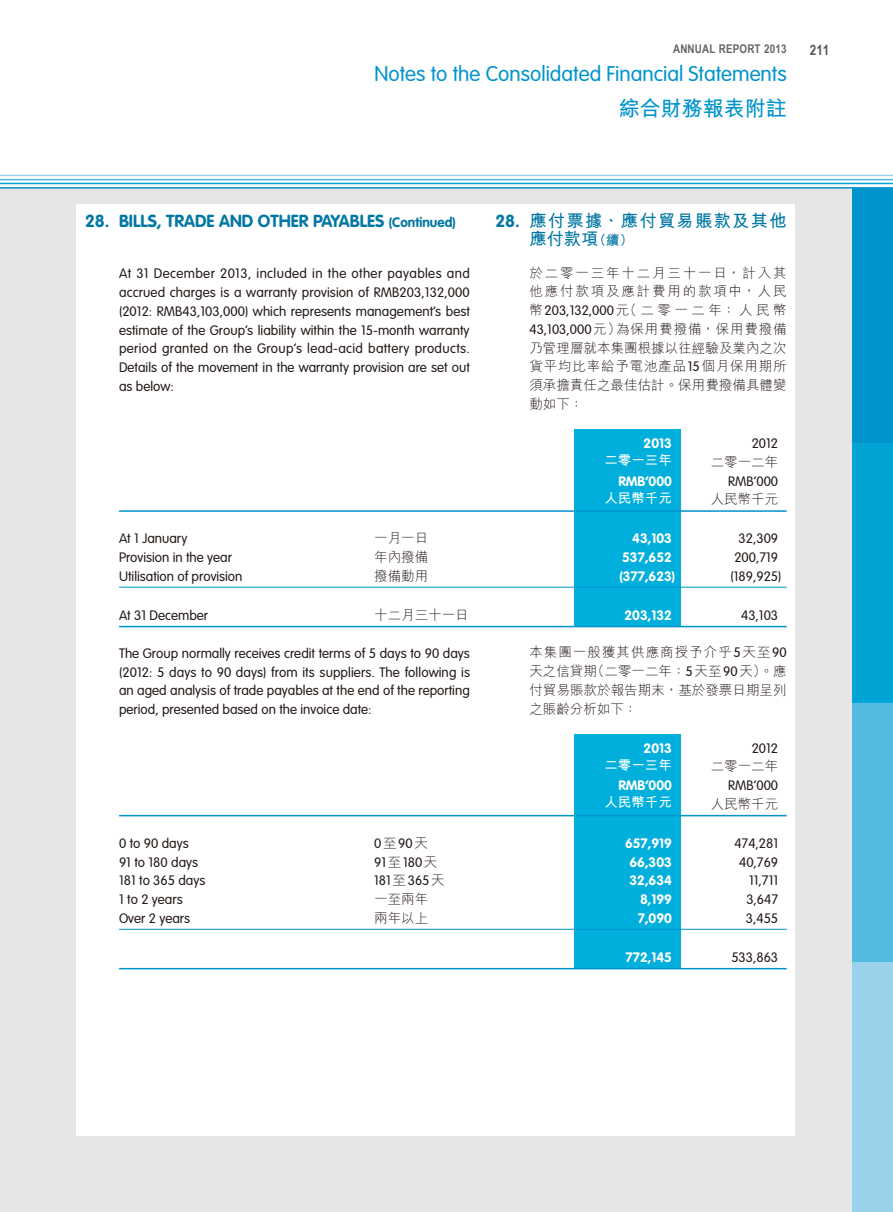
<style>
.page{position:relative;width:893px;height:1212px;background:#fff}
.page>*{position:absolute;margin:0;border:0;box-sizing:border-box;transform-origin:0 0}
.t1{font:300 21px "VAG Rounded Std";color:#0094cc}
.t2{font:700 21px "M Hei HK";color:#0094cc}
.t3{font:700 17.25px "VAG Rounded Std";color:#0077a3}
.t4{font:700 17.25px/18.8px "M Hei HK";letter-spacing:.075em;color:#0077a3}
.t5{font:700 14.25px "Arial Narrow";color:#595857}
.t6{font:300 13.5px/18.8px "VAG Rounded Std";color:#231916;text-align:justify}
.t7{font:300 13.5px/18.8px "M Hei HK";letter-spacing:.005em;color:#231916;text-align:justify}
.t8{font:700 13.5px "VAG Rounded Std";color:#fff}
.t9{font:700 13.5px "M Hei HK";color:#fff}
.t10{font:700 12px "Arial Narrow";letter-spacing:.015em;color:#666565}
.s1{font-size:13.5px}
.s2{font-family:"VAG Rounded Std"}
.s3{font-family:"M Hei HK"}
</style>
<div class="page">
<div style="left:0;top:187px;width:893px;height:1025px;background:#e6e6e7"></div>
<div style="left:77px;top:204px;width:718px;height:931px;background:#fff"></div>
<div style="left:852px;top:188px;width:41px;height:256px;background:#0094cc"></div>
<div style="left:852px;top:443px;width:41px;height:261px;background:#00a5d6"></div>
<div style="left:852px;top:703px;width:41px;height:259px;background:#53bae0"></div>
<div style="left:852px;top:962px;width:41px;height:250px;background:#9ad2eb"></div>
<hr style="left:0;top:187px;width:893px;height:2px;background:#0094cc">
<hr style="left:0;top:183px;width:893px;height:1px;background:#00a5d6">
<hr style="left:0;top:179px;width:893px;height:1px;background:#53bae0">
<hr style="left:0;top:175px;width:893px;height:1px;background:#9ad2eb">
<div style="left:574px;top:734px;width:106px;height:234px;background:#00afdb"></div>
<div style="left:574px;top:430px;width:106px;height:197px;background:#00afdb"></div>
<hr style="left:119px;top:510px;width:668px;height:2px;background:#0094cc">
<hr style="left:119px;top:587px;width:668px;height:1px;background:#0094cc">
<hr style="left:119px;top:626px;width:668px;height:1px;background:#0094cc">
<hr style="left:119px;top:815px;width:668px;height:1px;background:#0094cc">
<hr style="left:119px;top:929px;width:668px;height:1px;background:#0094cc">
<hr style="left:119px;top:968px;width:668px;height:1px;background:#0094cc">
<p class="t10" style="left:673px;top:40px;width:115px">ANNUAL REPORT 2013</p>
<p class="t5" style="left:810px;top:39px;width:21px">211</p>
<h1 class="t1" style="left:374px;top:62px;width:414px">Notes to the Consolidated Financial Statements</h1>
<h1 class="t2" style="left:619px;top:93px;width:169px">綜合財務報表附註</h1>
<p class="t3" style="left:85px;top:211px;width:372px">28. BILLS, TRADE AND OTHER PAYABLES <span class="s1">(Continued)</span></p>
<p class="t6" style="left:119px;top:265px;width:352px">At 31 December 2013, included in the other payables and accrued charges is a warranty provision of RMB203,132,000 (2012: RMB43,103,000) which represents management’s best estimate of the Group’s liability within the 15-month warranty period granted on the Group’s lead-acid battery products.<br>Details of the movement in the warranty provision are set out as below:</p>
<p class="t4" style="left:529px;top:209px;width:259px;text-indent:-34px"><span class="s2">28.</span> 應付票據、應付貿易賬款及其他應付款項<span class="s1">（續）</span></p>
<p class="t7" style="left:529px;top:263px;width:259px">於二零一三年十二月三十一日，計入其他應付款項及應計費用的款項中，人民幣<span class="s2">203,132,000</span>元（二零一二年：人民幣<span class="s2">43,103,000</span>元）為保用費撥備，保用費撥備乃管理層就本集團根據以往經驗及業內之次貨平均比率給予電池產品<span class="s2">15</span>個月保用期所須承擔責任之最佳估計。保用費撥備具體變動如下：</p>
<p class="t8" style="left:644px;top:435px;width:30px">2013</p>
<p class="t6" style="left:752px;top:434px;width:28px">2012</p>
<p class="t9" style="left:604px;top:450px;width:69px">二零一三年</p>
<p class="t7" style="left:711px;top:452px;width:69px">二零一二年</p>
<p class="t8" style="left:618px;top:473px;width:55px">RMB’000</p>
<p class="t6" style="left:728px;top:472px;width:51px">RMB’000</p>
<p class="t9" style="left:604px;top:488px;width:69px">人民幣千元</p>
<p class="t7" style="left:711px;top:490px;width:69px">人民幣千元</p>
<p class="t6" style="left:119px;top:530px;width:70px">At 1 January</p>
<p class="t7" style="left:374px;top:529px;width:55px">一月一日</p>
<p class="t8" style="left:632px;top:531px;width:41px">43,103</p>
<p class="t6" style="left:739px;top:530px;width:41px">32,309</p>
<p class="t6" style="left:119px;top:548px;width:115px">Provision in the year</p>
<p class="t7" style="left:374px;top:547px;width:55px">年內撥備</p>
<p class="t8" style="left:622px;top:549px;width:51px">537,652</p>
<p class="t6" style="left:734px;top:548px;width:45px">200,719</p>
<p class="t6" style="left:119px;top:567px;width:125px">Utilisation of provision</p>
<p class="t7" style="left:374px;top:566px;width:55px">撥備動用</p>
<p class="t8" style="left:619px;top:568px;width:57px">(377,623)</p>
<p class="t6" style="left:731px;top:567px;width:52px">(189,925)</p>
<p class="t6" style="left:119px;top:606px;width:91px">At 31 December</p>
<p class="t7" style="left:374px;top:605px;width:96px">十二月三十一日</p>
<p class="t8" style="left:624px;top:607px;width:49px">203,132</p>
<p class="t6" style="left:741px;top:606px;width:39px">43,103</p>
<p class="t6" style="left:119px;top:644px;width:352px">The Group normally receives credit terms of 5 days to 90 days (2012: 5 days to 90 days) from its suppliers. The following is an aged analysis of trade payables at the end of the reporting period, presented based on the invoice date:</p>
<p class="t8" style="left:644px;top:740px;width:30px">2013</p>
<p class="t6" style="left:752px;top:739px;width:28px">2012</p>
<p class="t9" style="left:604px;top:755px;width:69px">二零一三年</p>
<p class="t7" style="left:711px;top:757px;width:69px">二零一二年</p>
<p class="t8" style="left:618px;top:777px;width:55px">RMB’000</p>
<p class="t6" style="left:728px;top:776px;width:51px">RMB’000</p>
<p class="t9" style="left:604px;top:792px;width:69px">人民幣千元</p>
<p class="t7" style="left:711px;top:794px;width:69px">人民幣千元</p>
<p class="t6" style="left:119px;top:834px;width:71px">0 to 90 days</p>
<p class="t6" style="left:374px;top:834px;width:55px">0<span class="s3">至</span>90<span class="s3">天</span></p>
<p class="t8" style="left:625px;top:835px;width:48px">657,919</p>
<p class="t6" style="left:734px;top:834px;width:45px">474,281</p>
<p class="t6" style="left:119px;top:853px;width:81px">91 to 180 days</p>
<p class="t6" style="left:374px;top:853px;width:65px">91<span class="s3">至</span>180<span class="s3">天</span></p>
<p class="t8" style="left:629px;top:854px;width:44px">66,303</p>
<p class="t6" style="left:739px;top:853px;width:41px">40,769</p>
<p class="t6" style="left:119px;top:872px;width:88px">181 to 365 days</p>
<p class="t6" style="left:374px;top:872px;width:72px">181<span class="s3">至</span>365<span class="s3">天</span></p>
<p class="t8" style="left:629px;top:873px;width:44px">32,634</p>
<p class="t6" style="left:749px;top:872px;width:31px">11,711</p>
<p class="t6" style="left:119px;top:890px;width:65px">1 to 2 years</p>
<p class="t7" style="left:374px;top:889px;width:55px">一至兩年</p>
<p class="t8" style="left:640px;top:891px;width:33px">8,199</p>
<p class="t6" style="left:746px;top:890px;width:33px">3,647</p>
<p class="t6" style="left:119px;top:909px;width:73px">Over 2 years</p>
<p class="t7" style="left:374px;top:908px;width:55px">兩年以上</p>
<p class="t8" style="left:638px;top:910px;width:36px">7,090</p>
<p class="t6" style="left:746px;top:909px;width:34px">3,455</p>
<p class="t8" style="left:625px;top:949px;width:48px">772,145</p>
<p class="t6" style="left:731px;top:948px;width:48px">533,863</p>
<p class="t7" style="left:529px;top:643px;width:259px">本集團一般獲其供應商授予介乎<span class="s2">5</span>天至<span class="s2">90</span>天之信貸期（二零一二年：<span class="s2">5</span>天至<span class="s2">90</span>天）。應付貿易賬款於報告期末，基於發票日期呈列之賬齡分析如下：</p>
</div>
